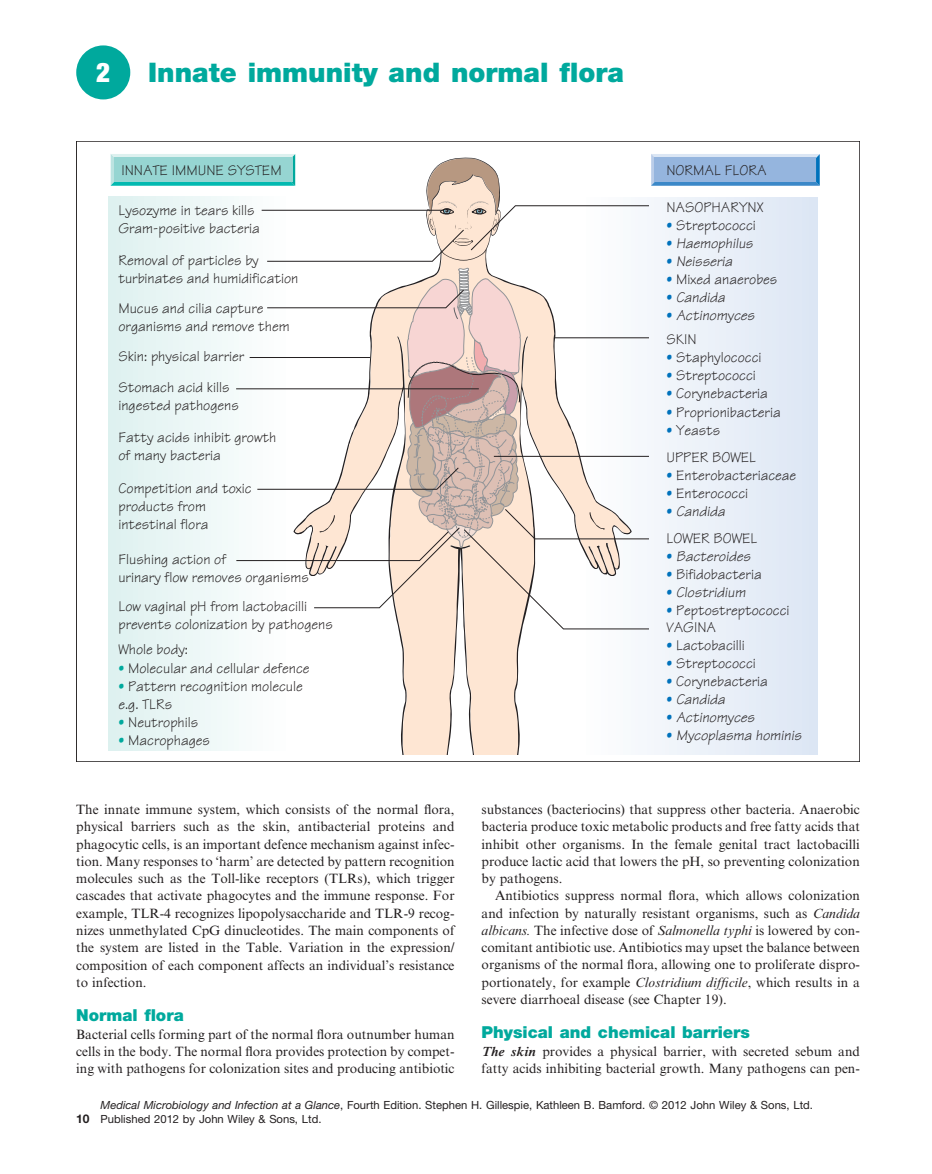
<style>
.page{position:relative;width:932px;height:1174px;background:#fff}
.page>*{position:absolute;margin:0;border:0;box-sizing:border-box;transform-origin:0 0}
.chapterTitle{font:900 27px "Helvetica Neue";color:#00a99d}
.CN{font:900 condensed 27px "Helvetica Neue";color:#fff}
.sectionTitle1{font:900 16.5px "Helvetica Neue";color:#00a99d}
.image{font:15px/18px "Tekton";color:#231f20}
.image-2{font:italic 15px/24px "Tekton";color:#231f20}
.section1nextPara{font:13.5px/17.2px "Times NRMT";color:#231f20;text-align:justify}
.section1firstPara{font:13.5px/17.2px "Times NRMT";color:#231f20;text-align:justify}
.section4firstPara{font:13.5px/17.2px "Times NRMT";color:#231f20}
.t1{font:11.25px "Helvetica Neue";color:#231f20}
.s1{color:#00a99d}
.s2{color:#0072bc}
.s3{font-style:normal;color:#0072bc}
.s4{font-style:normal}
.s5{font-style:italic}
.s6{font-weight:600;font-style:italic}
.s7{font-weight:700;font-size:12px}
</style>
<div class="page">
<div style="left:76px;top:45px;width:54px;height:54px;background:#00a99d;border-radius:50%"></div>
<div style="left:579px;top:197px;width:238px;height:557px;background:#e9eff8"></div>
<svg style="left:108px;top:197px;width:131px;height:553px"></svg>
<svg style="left:426px;top:157px;width:74px;height:48px;background:#d5bfae"></svg>
<svg style="left:521px;top:629px;width:110px;height:125px"></svg>
<svg style="left:651px;top:154px;width:168px;height:32px;background:#84b2db"></svg>
<div style="left:654px;top:158px;width:161px;height:24px;background:#95b5de"></div>
<svg style="left:110px;top:154px;width:185px;height:32px;background:#71d3ce"></svg>
<div style="left:114px;top:158px;width:179px;height:24px;background:#96d5d2"></div>
<svg style="left:398px;top:629px;width:123px;height:126px"></svg>
<svg style="left:235px;top:205px;width:414px;height:424px"></svg>
<p class="CN" style="left:96px;top:56px;width:16px">2</p>
<p class="chapterTitle" style="left:148px;top:56px;width:477px">Innate immunity and normal flora</p>
<p class="image" style="left:121px;top:161px;width:162px">INNATE IMMUNE SYSTEM</p>
<p class="image" style="left:118px;top:201px;width:143px">Lysozyme in tears kills<br>Gram-positive bacteria</p>
<p class="image" style="left:118px;top:251px;width:181px">Removal of particles by turbinates and humidification</p>
<p class="image" style="left:118px;top:299px;width:173px">Mucus and cilia capture organisms and remove them</p>
<p class="image" style="left:118px;top:347px;width:127px">Skin: physical barrier</p>
<p class="image" style="left:118px;top:378px;width:122px">Stomach acid kills ingested pathogens</p>
<p class="image" style="left:118px;top:429px;width:159px">Fatty acids inhibit growth of many bacteria</p>
<p class="image" style="left:118px;top:480px;width:135px">Competition and toxic products from intestinal flora</p>
<p class="image" style="left:118px;top:550px;width:192px">Flushing action of<br>urinary flow removes organisms</p>
<p class="image" style="left:118px;top:597px;width:216px">Low vaginal pH from lactobacilli prevents colonization by pathogens</p>
<p class="image" style="left:118px;top:659px;width:193px"><span class="s1">•</span> Molecular and cellular defence</p>
<p class="image" style="left:118px;top:677px;width:186px"><span class="s1">•</span> Pattern recognition molecule e.g. TLRs</p>
<p class="image" style="left:118px;top:713px;width:81px"><span class="s1">•</span> Neutrophils</p>
<p class="image" style="left:118px;top:731px;width:93px"><span class="s1">•</span> Macrophages</p>
<p class="image" style="left:118px;top:640px;width:71px">Whole body:</p>
<p class="image" style="left:666px;top:161px;width:102px">NORMAL FLORA</p>
<p class="image" style="left:666px;top:199px;width:98px">NASOPHARYNX</p>
<p class="image" style="left:666px;top:217px;width:91px"><span class="s2">•</span> Streptococci</p>
<p class="image-2" style="left:666px;top:232px;width:88px"><span class="s3">•</span> Haemophilus</p>
<p class="image-2" style="left:666px;top:250px;width:68px"><span class="s3">•</span> Neisseria</p>
<p class="image" style="left:666px;top:271px;width:112px"><span class="s2">•</span> Mixed anaerobes</p>
<p class="image-2" style="left:666px;top:286px;width:60px"><span class="s3">•</span> Candida</p>
<p class="image-2" style="left:666px;top:304px;width:90px"><span class="s3">•</span> Actinomyces<br><span class="s4">SKIN</span></p>
<p class="image" style="left:666px;top:349px;width:97px"><span class="s2">•</span> Staphylococci</p>
<p class="image" style="left:666px;top:367px;width:91px"><span class="s2">•</span> Streptococci</p>
<p class="image" style="left:666px;top:385px;width:103px"><span class="s2">•</span> Corynebacteria</p>
<p class="image" style="left:666px;top:403px;width:116px"><span class="s2">•</span> Proprionibacteria</p>
<p class="image" style="left:666px;top:416px;width:91px;line-height:27px"><span class="s2">•</span> Yeasts<br>UPPER BOWEL</p>
<p class="image" style="left:666px;top:466px;width:131px"><span class="s2">•</span> Enterobacteriaceae</p>
<p class="image" style="left:666px;top:484px;width:83px"><span class="s2">•</span> Enterococci</p>
<p class="image-2" style="left:666px;top:499px;width:60px"><span class="s3">•</span> Candida</p>
<p class="image" style="left:666px;top:529px;width:92px">LOWER BOWEL</p>
<p class="image-2" style="left:666px;top:544px;width:85px"><span class="s3">•</span> Bacteroides</p>
<p class="image" style="left:666px;top:565px;width:97px"><span class="s2">•</span> Bifidobacteria</p>
<p class="image-2" style="left:666px;top:580px;width:81px"><span class="s3">•</span> Clostridium</p>
<p class="image" style="left:666px;top:601px;width:125px"><span class="s2">•</span> Peptostreptococci</p>
<p class="image" style="left:666px;top:618px;width:51px">VAGINA</p>
<p class="image" style="left:666px;top:636px;width:80px"><span class="s2">•</span> Lactobacilli</p>
<p class="image" style="left:666px;top:654px;width:91px"><span class="s2">•</span> Streptococci</p>
<p class="image" style="left:666px;top:672px;width:103px"><span class="s2">•</span> Corynebacteria</p>
<p class="image-2" style="left:666px;top:687px;width:60px"><span class="s3">•</span> Candida</p>
<p class="image-2" style="left:666px;top:705px;width:90px"><span class="s3">•</span> Actinomyces</p>
<p class="image-2" style="left:666px;top:723px;width:136px"><span class="s3">•</span> Mycoplasma hominis</p>
<p class="section1nextPara" style="left:76px;top:801px;width:380px">The innate immune system, which consists of the normal flora, physical barriers such as the skin, antibacterial proteins and phagocytic cells, is an important defence mechanism against infec&shy;tion. Many responses to ‘harm’ are detected by pattern recognition molecules such as the Toll-like receptors (TLRs), which trigger cascades that activate phagocytes and the immune response. For example, TLR-4 recognizes lipopolysaccharide and TLR-9 recog&shy;nizes unmethylated CpG dinucleotides. The main components of the system are listed in the Table. Variation in the expression/ composition of each component affects an individual’s resistance to infection.</p>
<p class="sectionTitle1" style="left:76px;top:1005px;width:109px">Normal flora</p>
<p class="section1firstPara" style="left:76px;top:1025px;width:380px">Bacterial cells forming part of the normal flora outnumber human cells in the body. The normal flora provides protection by compet&shy;ing with pathogens for colonization sites and producing antibiotic</p>
<p class="section1firstPara" style="left:481px;top:801px;width:380px">substances (bacteriocins) that suppress other bacteria. Anaerobic bacteria produce toxic metabolic products and free fatty acids that inhibit other organisms. In the female genital tract lactobacilli produce lactic acid that lowers the pH, so preventing colonization by pathogens.</p>
<p class="section1nextPara" style="left:481px;top:887px;width:380px;text-indent:14px">Antibiotics suppress normal flora, which allows colonization and infection by naturally resistant organisms, such as <span class="s5">Candida albicans.</span> The infective dose of <span class="s5">Salmonella typhi</span> is lowered by con&shy;comitant antibiotic use. Antibiotics may upset the balance between organisms of the normal flora, allowing one to proliferate dispro&shy;portionately, for example <span class="s5">Clostridium difficile</span>, which results in a severe diarrhoeal disease (see Chapter 19).</p>
<p class="sectionTitle1" style="left:481px;top:1022px;width:270px">Physical and chemical barriers</p>
<p class="section4firstPara" style="left:481px;top:1042px;width:380px"><span class="s6">The skin</span> provides a physical barrier, with secreted sebum and fatty acids inhibiting bacterial growth. Many pathogens can pen-</p>
<p class="t1" style="left:100px;top:1098px;width:713px"><span class="s5">Medical Microbiology and Infection at a Glance</span>, Fourth Edition. Stephen H. Gillespie, Kathleen B. Bamford. © 2012 John Wiley &amp; Sons, Ltd.</p>
<p class="t1" style="left:76px;top:1112px;width:247px"><span class="s7">10</span> Published 2012 by John Wiley &amp; Sons, Ltd.</p>
</div>
